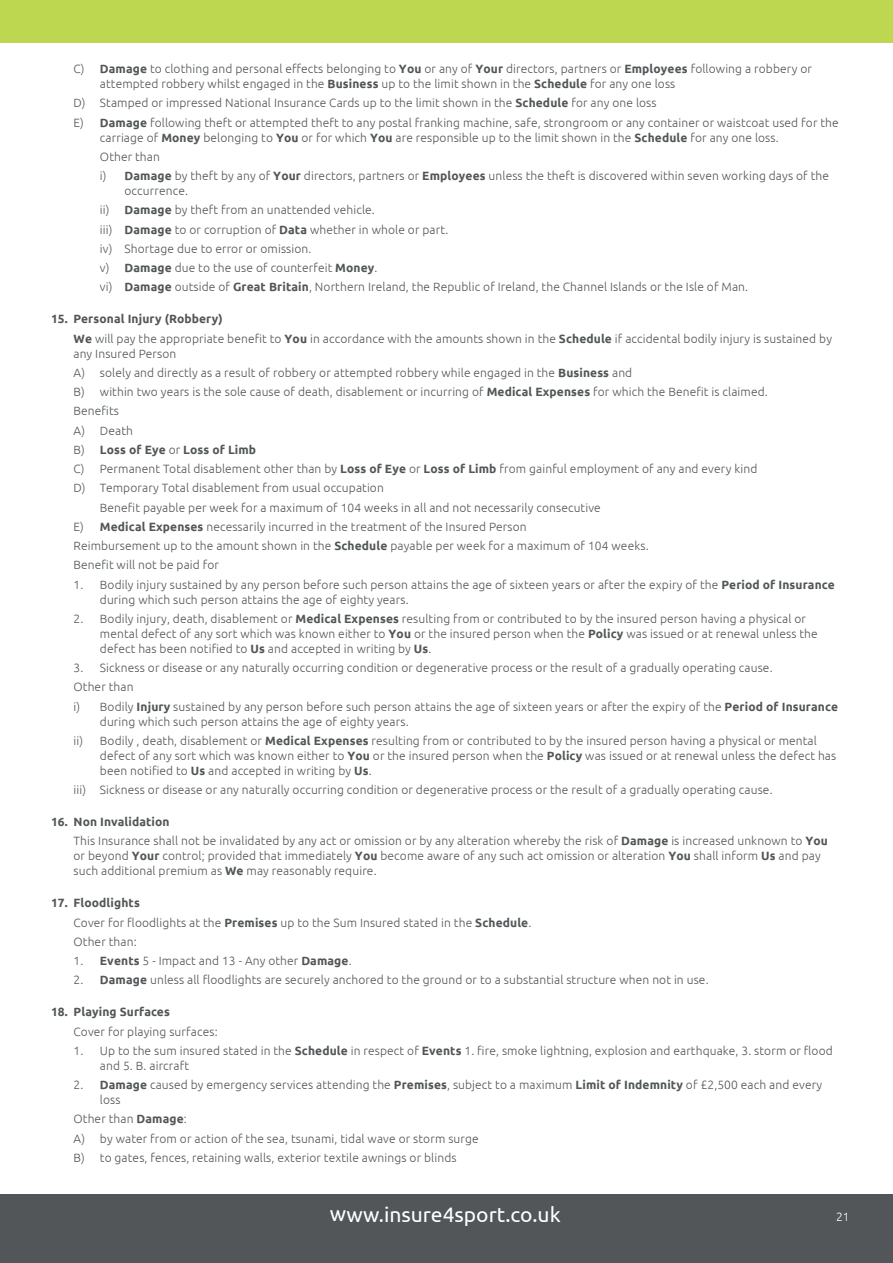
<style>
.page{position:relative;width:893px;height:1263px;background:#fff}
.page>*{position:absolute;margin:0;border:0;box-sizing:border-box;transform-origin:0 0}
.t1{font:21px "Ubuntu";letter-spacing:-.005em;color:#fff}
.t2{font:300 12px/19.2px "Ubuntu";letter-spacing:.01em;color:#525658}
.t3{font:700 12px "Ubuntu";letter-spacing:.01em;color:#525658}
.t4{font:300 12px "Ubuntu";color:#fff}
.s1{font-weight:700}
.s2{font-weight:300}
</style>
<div class="page">
<div style="left:0;top:1194px;width:893px;height:69px;background:#525658"></div>
<div style="left:0;top:0;width:893px;height:43px;background:#bdd750"></div>
<p class="t2" style="left:100px;top:61px;width:713px;line-height:15px;text-indent:-26px">C) <span class="s1">Damage</span> to clothing and personal effects belonging to <span class="s1">You</span> or any of <span class="s1">Your</span> directors, partners or <span class="s1">Employees</span> following a robbery or attempted robbery whilst engaged in the <span class="s1">Business</span> up to the limit shown in the <span class="s1">Schedule</span> for any one loss</p>
<p class="t2" style="left:74px;top:93px;width:767px">D) Stamped or impressed National Insurance Cards up to the limit shown in the <span class="s1">Schedule</span> for any one loss<br>E) <span class="s1">Damage</span> following theft or attempted theft to any postal franking machine, safe, strongroom or any container or waistcoat used for the</p>
<p class="t2" style="left:100px;top:127px;width:731px">carriage of <span class="s1">Money</span> belonging to <span class="s1">You</span> or for which <span class="s1">You</span> are responsible up to the limit shown in the <span class="s1">Schedule</span> for any one loss.<br>Other than<br>i) <span class="s1">Damage</span> by theft by any of <span class="s1">Your</span> directors, partners or <span class="s1">Employees</span> unless the theft is discovered within seven working days of the</p>
<p class="t2" style="left:100px;top:181px;width:650px;text-indent:25px">occurrence.<br>ii) <span class="s1">Damage</span> by theft from an unattended vehicle.<br>iii) <span class="s1">Damage</span> to or corruption of <span class="s1">Data</span> whether in whole or part.<br>iv) Shortage due to error or omission.<br>v) <span class="s1">Damage</span> due to the use of counterfeit <span class="s1">Money</span>.<br>vi) <span class="s1">Damage</span> outside of <span class="s1">Great Britain</span>, Northern Ireland, the Republic of Ireland, the Channel Islands or the Isle of Man.</p>
<p class="t2" style="left:74px;top:309px;width:760px;text-indent:-22px"><span class="s1">15. Personal Injury (Robbery)<br>We</span> will pay the appropriate benefit to <span class="s1">You</span> in accordance with the amounts shown in the <span class="s1">Schedule</span> if accidental bodily injury is sustained by</p>
<p class="t2" style="left:74px;top:343px;width:104px">any Insured Person</p>
<p class="t2" style="left:74px;top:363px;width:560px">A) solely and directly as a result of robbery or attempted robbery while engaged in the <span class="s1">Business</span> and</p>
<p class="t2" style="left:74px;top:382px;width:696px">B) within two years is the sole cause of death, disablement or incurring of <span class="s1">Medical Expenses</span> for which the Benefit is claimed.</p>
<p class="t2" style="left:74px;top:401px;width:47px">Benefits</p>
<p class="t2" style="left:74px;top:420px;width:61px">A) Death</p>
<p class="t3" style="left:74px;top:442px;width:184px"><span class="s2">B)</span> Loss of Eye <span class="s2">or</span> Loss of Limb</p>
<p class="t2" style="left:74px;top:459px;width:685px">C) Permanent Total disablement other than by <span class="s1">Loss of Eye</span> or <span class="s1">Loss of Limb</span> from gainful employment of any and every kind</p>
<p class="t2" style="left:74px;top:478px;width:312px">D) Temporary Total disablement from usual occupation</p>
<p class="t2" style="left:100px;top:497px;width:502px">Benefit payable per week for a maximum of 104 weeks in all and not necessarily consecutive</p>
<p class="t2" style="left:74px;top:517px;width:455px">E) <span class="s1">Medical Expenses</span> necessarily incurred in the treatment of the Insured Person</p>
<p class="t2" style="left:74px;top:536px;width:577px">Reimbursement up to the amount shown in the <span class="s1">Schedule</span> payable per week for a maximum of 104 weeks.</p>
<p class="t2" style="left:74px;top:555px;width:147px">Benefit will not be paid for</p>
<p class="t2" style="left:100px;top:576px;width:736px;line-height:15px;text-indent:-26px">1. Bodily injury sustained by any person before such person attains the age of sixteen years or after the expiry of the <span class="s1">Period of Insurance </span>during which such person attains the age of eighty years.</p>
<p class="t2" style="left:100px;top:611px;width:719px;line-height:15px;text-indent:-26px">2. Bodily injury, death, disablement or <span class="s1">Medical Expenses</span> resulting from or contributed to by the insured person having a physical or mental defect of any sort which was known either to <span class="s1">You</span> or the insured person when the <span class="s1">Policy</span> was issued or at renewal unless the defect has been notified to <span class="s1">Us</span> and accepted in writing by <span class="s1">Us</span>.</p>
<p class="t2" style="left:74px;top:658px;width:766px">3. Sickness or disease or any naturally occurring condition or degenerative process or the result of a gradually operating cause.<br>Other than<br>i) Bodily <span class="s1">Injury</span> sustained by any person before such person attains the age of sixteen years or after the expiry of the <span class="s1">Period of Insurance</span></p>
<p class="t2" style="left:74px;top:711px;width:745px;text-indent:26px">during which such person attains the age of eighty years.<br>ii) Bodily , death, disablement or <span class="s1">Medical Expenses</span> resulting from or contributed to by the insured person having a physical or mental</p>
<p class="t2" style="left:100px;top:748px;width:738px;line-height:15px">defect of any sort which was known either to <span class="s1">You</span> or the insured person when the <span class="s1">Policy</span> was issued or at renewal unless the defect has been notified to <span class="s1">Us</span> and accepted in writing by <span class="s1">Us</span>.</p>
<p class="t2" style="left:74px;top:780px;width:701px">iii) Sickness or disease or any naturally occurring condition or degenerative process or the result of a gradually operating cause.</p>
<p class="t2" style="left:74px;top:812px;width:756px;text-indent:-22px"><span class="s1">16. Non Invalidation<br></span>This Insurance shall not be invalidated by any act or omission or by any alteration whereby the risk of <span class="s1">Damage</span> is increased unknown to <span class="s1">You</span></p>
<p class="t2" style="left:74px;top:848px;width:749px;line-height:15px">or beyond <span class="s1">Your</span> control; provided that immediately <span class="s1">You</span> become aware of any such act omission or alteration <span class="s1">You</span> shall inform <span class="s1">Us</span> and pay such additional premium as <span class="s1">We</span> may reasonably require.</p>
<p class="t2" style="left:74px;top:893px;width:459px;text-indent:-22px"><span class="s1">17. Floodlights<br></span>Cover for floodlights at the <span class="s1">Premises</span> up to the Sum Insured stated in the <span class="s1">Schedule</span>.<br>Other than:</p>
<p class="t2" style="left:74px;top:951px;width:280px">1. <span class="s1">Events</span> 5 - Impact and 13 - Any other <span class="s1">Damage</span>.</p>
<p class="t2" style="left:74px;top:970px;width:637px">2. <span class="s1">Damage</span> unless all floodlights are securely anchored to the ground or to a substantial structure when not in use.</p>
<p class="t3" style="left:51px;top:1005px;width:120px">18. Playing Surfaces</p>
<p class="t2" style="left:74px;top:1021px;width:146px">Cover for playing surfaces:</p>
<p class="t2" style="left:100px;top:1043px;width:734px;line-height:15px;text-indent:-26px">1. Up to the sum insured stated in the <span class="s1">Schedule</span> in respect of <span class="s1">Events</span> 1. fire, smoke lightning, explosion and earthquake, 3. storm or flood and 5. B. aircraft</p>
<p class="t2" style="left:100px;top:1077px;width:724px;line-height:15px;text-indent:-26px">2. <span class="s1">Damage</span> caused by emergency services attending the <span class="s1">Premises</span>, subject to a maximum <span class="s1">Limit of Indemnity</span> of £2,500 each and every loss</p>
<p class="t2" style="left:74px;top:1109px;width:407px">Other than <span class="s1">Damage</span>:<br>A) by water from or action of the sea, tsunami, tidal wave or storm surge<br>B) to gates, fences, retaining walls, exterior textile awnings or blinds</p>
<h1 class="t1" style="left:330px;top:1202px;width:232px">www.insure4sport.co.uk</h1>
<p class="t4" style="left:836px;top:1210px;width:15px">21</p>
</div>
